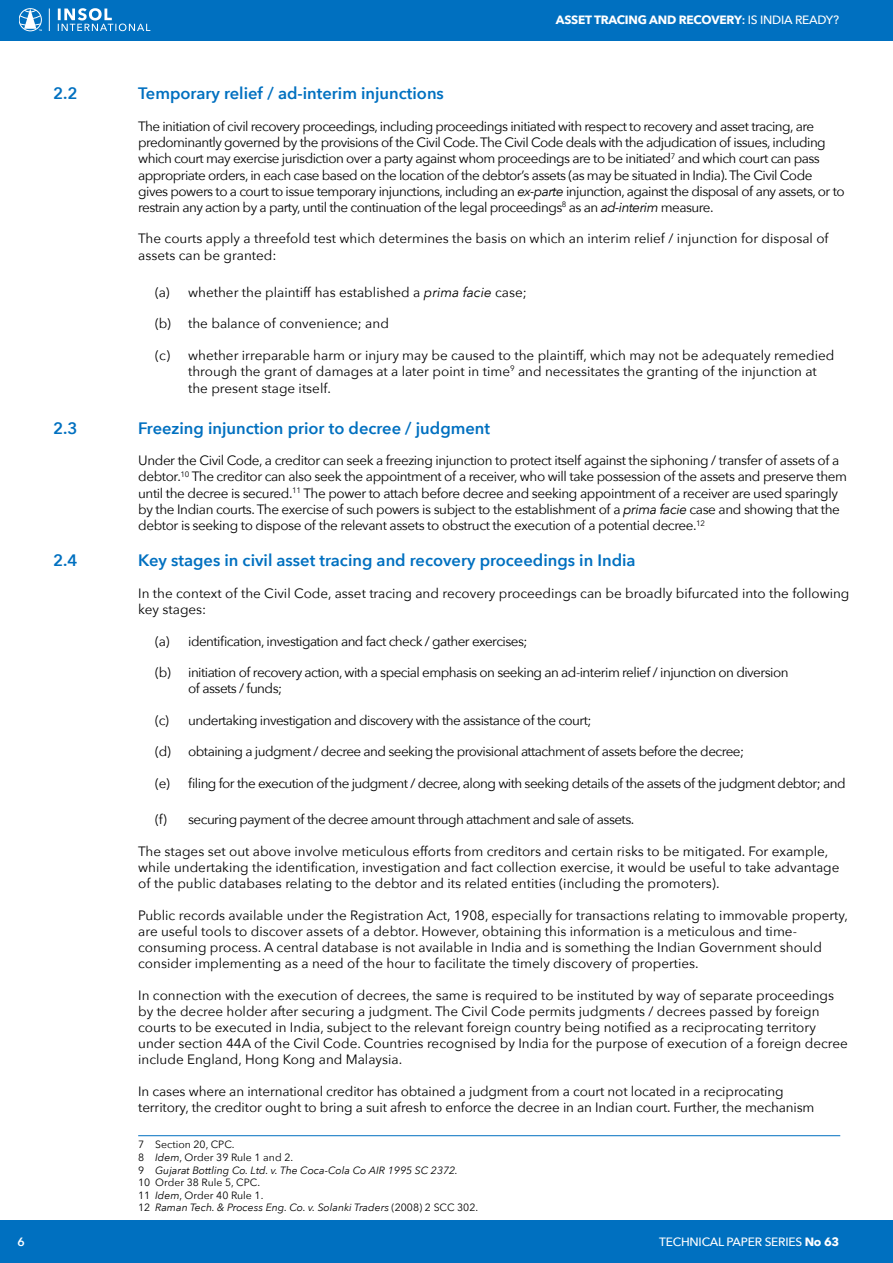
<style>
.page{position:relative;width:893px;height:1263px;background:#fff}
.page>*{position:absolute;margin:0;border:0;box-sizing:border-box;transform-origin:0 0}
.t1{font:600 16.5px "Avenir Next";color:#0070c0}
.t2{font:13.5px/16.2px "Avenir Next";letter-spacing:-.01em;color:#000}
.t3{font:13.5px/16.2px "Avenir Next";letter-spacing:-.04em;color:#000}
.t4{font:13.5px/16.2px "Avenir Next";letter-spacing:-.03em;color:#000}
.t5{font:700 12px "Avenir Next";letter-spacing:-.02em;color:#fff}
.t6{font:500 12px "Avenir Next";letter-spacing:-.02em;color:#fff}
.t7{font:600 12px "Avenir Next";color:#fff}
.t8{font:italic 10.5px/12.6px "Avenir Next";color:#000}
.s1{font-weight:600}
.s2{font-weight:500}
.s3{font-style:italic}
.s4{font-style:normal}
.s5{font-weight:700}
</style>
<div class="page">
<div style="left:0;top:1221px;width:893px;height:42px;background:#0070c0"></div>
<div style="left:0;top:0;width:893px;height:40px;background:#0070c0"></div>
<div style="left:19px;top:8px;width:23px;height:23px;border:1px solid #fff;border-radius:50%"></div>
<svg style="left:49px;top:8px;width:1px;height:23px"></svg>
<svg style="left:58px;top:8px;width:92px;height:23px"></svg>
<svg style="left:19px;top:9px;width:23px;height:22px"></svg>
<hr style="left:138px;top:1135px;width:702px;height:1px;background:#0070c0">
<p class="t5" style="left:556px;top:9px;width:285px">ASSET TRACING AND RECOVERY<span class="s1">:</span> <span class="s2">IS INDIA READY?</span></p>
<p class="t1" style="left:53px;top:80px;width:26px">2.2</p>
<p class="t1" style="left:138px;top:80px;width:307px">Temporary relief / ad-interim injunctions</p>
<p class="t3" style="left:138px;top:118px;width:708px">The initiation of civil recovery proceedings, including proceedings initiated with respect to recovery and asset tracing, are predominantly governed by the provisions of the Civil Code. The Civil Code deals with the adjudication of issues, including which court may exercise jurisdiction over a party against whom proceedings are to be initiated<sup>7</sup> and which court can pass appropriate orders, in each case based on the location of the debtor’s assets (as may be situated in India). The Civil Code gives powers to a court to issue temporary injunctions, including an <span class="s3">ex-parte</span> injunction, against the disposal of any assets, or to restrain any action by a party, until the continuation of the legal proceedings<sup>8</sup> as an <span class="s3">ad-interim</span> measure.</p>
<p class="t2" style="left:138px;top:230px;width:692px">The courts apply a threefold test which determines the basis on which an interim relief / injunction for disposal of assets can be granted:</p>
<p class="t2" style="left:155px;top:283px;width:373px">(a) whether the plaintiff has established a <span class="s3">prima facie</span> case;</p>
<p class="t2" style="left:155px;top:315px;width:235px">(b) the balance of convenience; and</p>
<p class="t2" style="left:188px;top:346px;width:648px;line-height:16.6px;text-indent:-33px">(c) whether irreparable harm or injury may be caused to the plaintiff, which may not be adequately remedied through the grant of damages at a later point in time<sup>9</sup> and necessitates the granting of the injunction at the present stage itself.</p>
<p class="t1" style="left:53px;top:414px;width:26px">2.3</p>
<p class="t1" style="left:138px;top:414px;width:353px">Freezing injunction prior to decree / judgment</p>
<p class="t4" style="left:138px;top:452px;width:710px">Under the Civil Code, a creditor can seek a freezing injunction to protect itself against the siphoning / transfer of assets of a debtor.<sup>10</sup> The creditor can also seek the appointment of a receiver, who will take possession of the assets and preserve them until the decree is secured.<sup>11</sup> The power to attach before decree and seeking appointment of a receiver are used sparingly by the Indian courts. The exercise of such powers is subject to the establishment of a <span class="s3">prima facie</span> case and showing that the debtor is seeking to dispose of the relevant assets to obstruct the execution of a potential decree.<sup>12</sup></p>
<p class="t1" style="left:53px;top:546px;width:26px">2.4</p>
<p class="t1" style="left:138px;top:546px;width:499px">Key stages in civil asset tracing and recovery proceedings in India</p>
<p class="t2" style="left:138px;top:584px;width:713px">In the context of the Civil Code, asset tracing and recovery proceedings can be broadly bifurcated into the following key stages:</p>
<p class="t3" style="left:155px;top:632px;width:374px">(a) identification, investigation and fact check / gather exercises;</p>
<p class="t3" style="left:188px;top:664px;width:602px;text-indent:-33px">(b) initiation of recovery action, with a special emphasis on seeking an ad-interim relief / injunction on diversion of assets / funds;</p>
<p class="t3" style="left:155px;top:711px;width:438px">(c) undertaking investigation and discovery with the assistance of the court;</p>
<p class="t3" style="left:155px;top:743px;width:590px">(d) obtaining a judgment / decree and seeking the provisional attachment of assets before the decree;</p>
<p class="t3" style="left:155px;top:774px;width:692px">(e) filing for the execution of the judgment / decree, along with seeking details of the assets of the judgment debtor; and</p>
<p class="t3" style="left:155px;top:811px;width:481px">(f) securing payment of the decree amount through attachment and sale of assets.</p>
<p class="t2" style="left:138px;top:842px;width:703px">The stages set out above involve meticulous efforts from creditors and certain risks to be mitigated. For example, while undertaking the identification, investigation and fact collection exercise, it would be useful to take advantage of the public databases relating to the debtor and its related entities (including the promoters).</p>
<p class="t2" style="left:138px;top:906px;width:711px">Public records available under the Registration Act, 1908, especially for transactions relating to immovable property, are useful tools to discover assets of a debtor. However, obtaining this information is a meticulous and time&shy;consuming process. A central database is not available in India and is something the Indian Government should consider implementing as a need of the hour to facilitate the timely discovery of properties.</p>
<p class="t2" style="left:138px;top:986px;width:711px">In connection with the execution of decrees, the same is required to be instituted by way of separate proceedings by the decree holder after securing a judgment. The Civil Code permits judgments / decrees passed by foreign courts to be executed in India, subject to the relevant foreign country being notified as a reciprocating territory under section 44A of the Civil Code. Countries recognised by India for the purpose of execution of a foreign decree include England, Hong Kong and Malaysia.</p>
<p class="t2" style="left:138px;top:1082px;width:678px">In cases where an international creditor has obtained a judgment from a court not located in a reciprocating territory, the creditor ought to bring a suit afresh to enforce the decree in an Indian court. Further, the mechanism</p>
<p class="t8" style="left:138px;top:1138px;width:341px"><span class="s4">7 Section 20, CPC.<br>8</span> Idem<span class="s4">, Order 39 Rule 1 and 2.<br>9</span> Gujarat Bottling Co. Ltd. v. The Coca-Cola Co AIR 1995 SC 2372.<br><span class="s4">10 Order 38 Rule 5, CPC.<br>11</span> Idem<span class="s4">, Order 40 Rule 1.<br>12</span> Raman Tech. &amp; Process Eng. Co. v. Solanki Traders <span class="s4">(2008) 2 SCC 302.</span></p>
<p class="t7" style="left:18px;top:1232px;width:9px">6</p>
<p class="t6" style="left:659px;top:1232px;width:181px">TECHNICAL PAPER SERIES <span class="s5">No 63</span></p>
</div>
